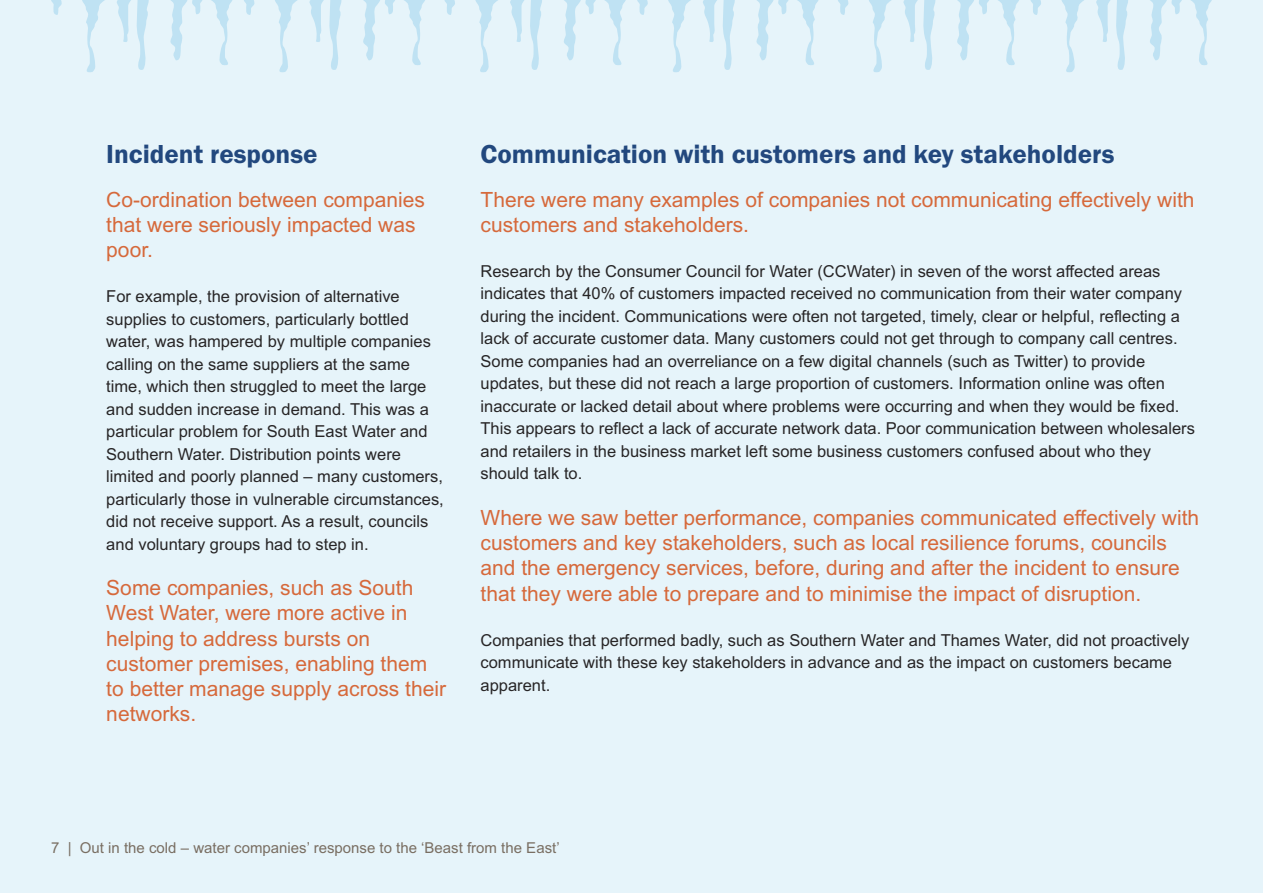
<style>
.page{position:relative;width:1263px;height:893px;background:#e6f4fa}
.page>*{position:absolute;margin:0;border:0;box-sizing:border-box;transform-origin:0 0}
.t1{font:600 27px "Franklin Gothic";color:#22487e}
.t2{font:21px/25.2px "Arial";color:#d6693b}
.t3{font:16.5px/22.5px "Arial";color:#272526}
.t4{font:15px "Arial";color:#796e62}
</style>
<div class="page">
<svg style="left:51px;top:0;width:374px;height:73px"></svg>
<svg style="left:444px;top:0;width:375px;height:73px"></svg>
<svg style="left:838px;top:0;width:374px;height:73px"></svg>
<h1 class="t1" style="left:106px;top:138px;width:213px">Incident response</h1>
<p class="t2" style="left:106px;top:187px;width:320px">Co-ordination between companies that were seriously impacted was poor.</p>
<p class="t3" style="left:106px;top:285px;width:339px">For example, the provision of alternative supplies to customers, particularly bottled water, was hampered by multiple companies calling on the same suppliers at the same time, which then struggled to meet the large and sudden increase in demand. This was a particular problem for South East Water and Southern Water. Distribution points were limited and poorly planned – many customers, particularly those in vulnerable circumstances, did not receive support. As a result, councils and voluntary groups had to step in.</p>
<p class="t2" style="left:106px;top:575px;width:341px">Some companies, such as South<br>West Water, were more active in helping to address bursts on customer premises, enabling them to better manage supply across their networks.</p>
<h1 class="t1" style="left:480px;top:138px;width:635px">Communication with customers and key stakeholders</h1>
<p class="t2" style="left:480px;top:187px;width:715px">There were many examples of companies not communicating effectively with customers and stakeholders.</p>
<p class="t3" style="left:480px;top:260px;width:716px">Research by the Consumer Council for Water (CCWater) in seven of the worst affected areas indicates that 40% of customers impacted received no communication from their water company during the incident. Communications were often not targeted, timely, clear or helpful, reflecting a lack of accurate customer data. Many customers could not get through to company call centres.<br>Some companies had an overreliance on a few digital channels (such as Twitter) to provide updates, but these did not reach a large proportion of customers. Information online was often inaccurate or lacked detail about where problems were occurring and when they would be fixed.<br>This appears to reflect a lack of accurate network data. Poor communication between wholesalers and retailers in the business market left some business customers confused about who they should talk to.</p>
<p class="t2" style="left:480px;top:505px;width:720px">Where we saw better performance, companies communicated effectively with customers and key stakeholders, such as local resilience forums, councils and the emergency services, before, during and after the incident to ensure that they were able to prepare and to minimise the impact of disruption.</p>
<p class="t3" style="left:480px;top:629px;width:710px">Companies that performed badly, such as Southern Water and Thames Water, did not proactively communicate with these key stakeholders in advance and as the impact on customers became apparent.</p>
<p class="t4" style="left:51px;top:839px;width:510px">7 | Out in the cold – water companies’ response to the ‘Beast from the East’</p>
</div>
